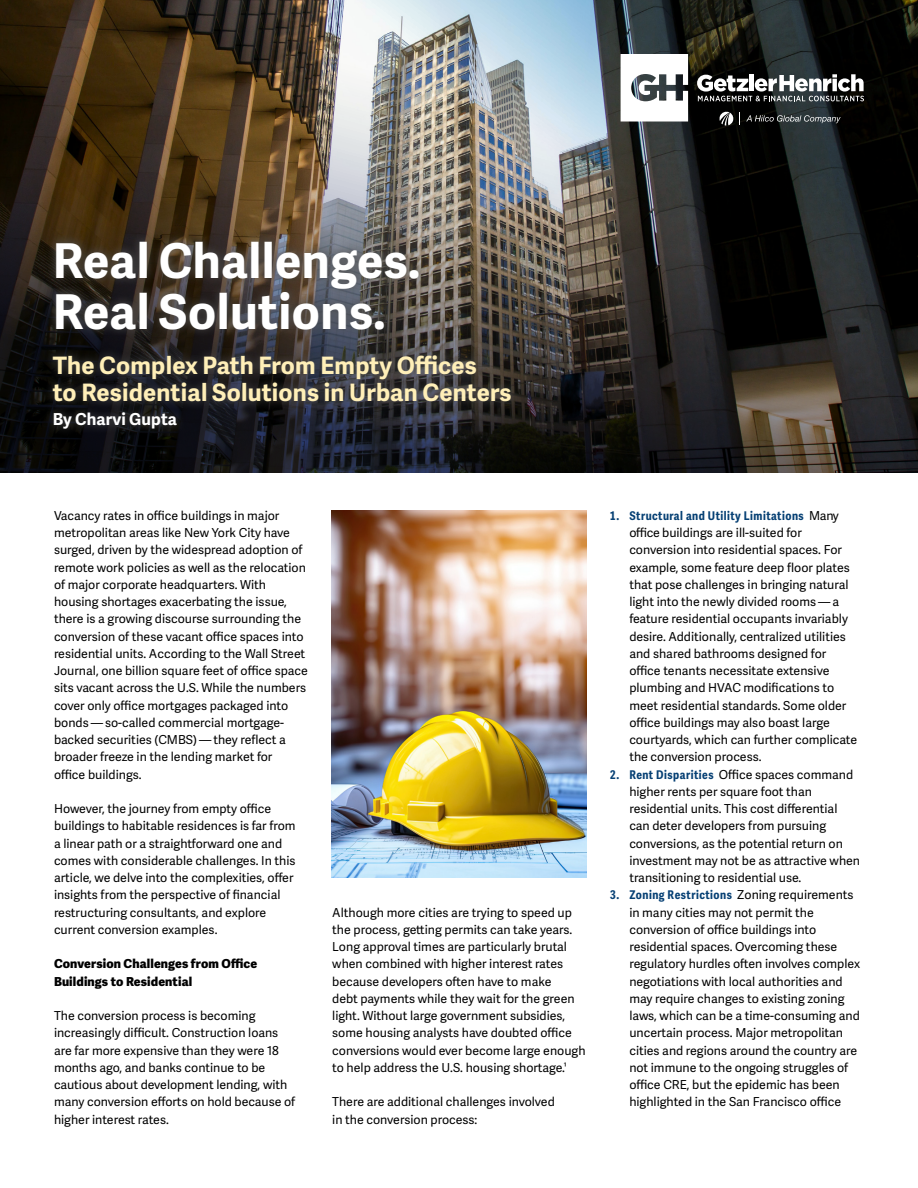
<style>
.page{position:relative;width:918px;height:1188px;background:#fff}
.page>*{position:absolute;margin:0;border:0;box-sizing:border-box;transform-origin:0 0}
.t1{font:700 48px/51px "Adelle Sans";letter-spacing:.01em;color:#fff}
.t2{font:700 24px/27px "Adelle Sans";letter-spacing:.01em;color:#ffefb8}
.t3{font:700 16.5px "Adelle Sans";letter-spacing:.01em;color:#fff}
.t4{font:12.3px/17.2px "Adelle Sans";color:#000}
.t5{font:800 12.3px/17.2px "Adelle Sans";letter-spacing:.01em;color:#000}
.t6{font:700 12px "Adelle Sans Cnd";letter-spacing:.04em;color:#064074}
.s1{font-family:"Adelle Sans";font-weight:400;font-size:12.3px;color:#000}
.s2{font-family:"Adelle Sans Cnd";font-weight:700;font-size:12px;color:#064074}
</style>
<div class="page">
<img style="left:0;top:0;width:918px;height:472px">
<svg style="left:44px;top:232px;width:476px;height:206px;background:#3b3736"></svg>
<svg style="left:697px;top:74px;width:167px;height:27px"></svg>
<svg style="left:621px;top:54px;width:67px;height:68px"></svg>
<svg style="left:740px;top:112px;width:101px;height:13px"></svg>
<svg style="left:719px;top:111px;width:15px;height:15px"></svg>
<img style="left:332px;top:510px;width:254px;height:368px">
<h1 class="t1" style="left:53px;top:233px;width:369px">Real Challenges.<br>Real Solutions.</h1>
<h2 class="t2" style="left:53px;top:351px;width:460px">The Complex Path From Empty Offices<br>to Residential Solutions in Urban Centers</h2>
<h3 class="t3" style="left:53px;top:407px;width:126px">By Charvi Gupta</h3>
<p class="t4" style="left:54px;top:506px;width:255px">Vacancy rates in office buildings in major metropolitan areas like New York City have surged, driven by the widespread adoption of remote work policies as well as the relocation of major corporate headquarters. With housing shortages exacerbating the issue, there is a growing discourse surrounding the conversion of these vacant office spaces into residential units. According to the Wall Street Journal, one billion square feet of office space sits vacant across the U.S. While the numbers cover only office mortgages packaged into bonds — so-called commercial mortgage&shy;backed securities (CMBS) — they reflect a broader freeze in the lending market for<br>office buildings.</p>
<p class="t4" style="left:54px;top:800px;width:243px">However, the journey from empty office buildings to habitable residences is far from a linear path or a straightforward one and comes with considerable challenges. In this article, we delve into the complexities, offer insights from the perspective of financial restructuring consultants, and explore current conversion examples.</p>
<p class="t5" style="left:54px;top:955px;width:205px">Conversion Challenges from Office<br>Buildings to Residential</p>
<p class="t4" style="left:54px;top:1007px;width:243px">The conversion process is becoming increasingly difficult. Construction loans are far more expensive than they were 18 months ago, and banks continue to be cautious about development lending, with many conversion efforts on hold because of higher interest rates.</p>
<p class="t4" style="left:332px;top:903px;width:255px">Although more cities are trying to speed up the process, getting permits can take years.<br>Long approval times are particularly brutal when combined with higher interest rates because developers often have to make<br>debt payments while they wait for the green light. Without large government subsidies, some housing analysts have doubted office conversions would ever become large enough to help address the U.S. housing shortage.<sup>1</sup></p>
<p class="t4" style="left:332px;top:1093px;width:224px">There are additional challenges involved in the conversion process:</p>
<p class="t6" style="left:610px;top:508px;width:231px">1. Structural and Utility Limitations <span class="s1">Many</span></p>
<p class="t4" style="left:629px;top:524px;width:229px">office buildings are ill-suited for conversion into residential spaces. For example, some feature deep floor plates that pose challenges in bringing natural light into the newly divided rooms — a feature residential occupants invariably desire. Additionally, centralized utilities and shared bathrooms designed for office tenants necessitate extensive plumbing and HVAC modifications to meet residential standards. Some older office buildings may also boast large courtyards, which can further complicate the conversion process.</p>
<p class="t4" style="left:629px;top:765px;width:232px;text-indent:-19px"><span class="s2">2. Rent Disparities</span> Office spaces command higher rents per square foot than residential units. This cost differential can deter developers from pursuing conversions, as the potential return on investment may not be as attractive when transitioning to residential use.</p>
<p class="t6" style="left:610px;top:888px;width:245px">3. Zoning Restrictions <span class="s1">Zoning requirements</span></p>
<p class="t4" style="left:629px;top:903px;width:232px">in many cities may not permit the conversion of office buildings into residential spaces. Overcoming these regulatory hurdles often involves complex negotiations with local authorities and may require changes to existing zoning laws, which can be a time-consuming and uncertain process. Major metropolitan cities and regions around the country are not immune to the ongoing struggles of office CRE, but the epidemic has been highlighted in the San Francisco office</p>
</div>
